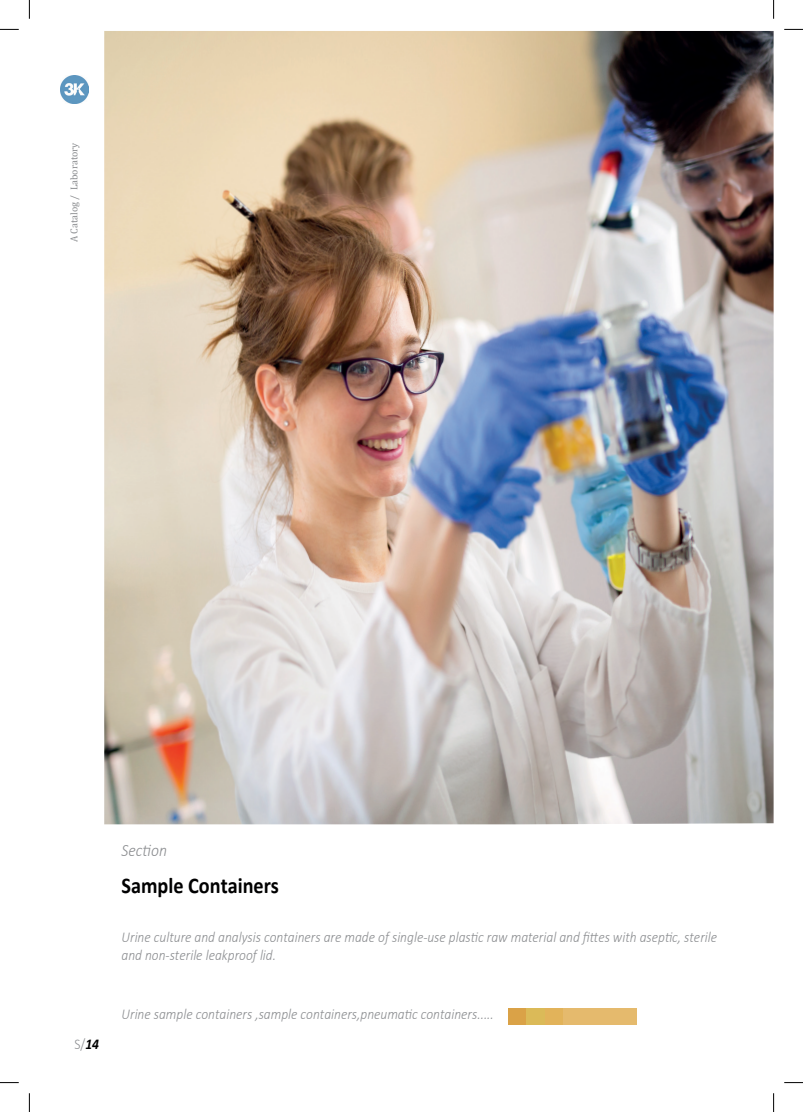
<style>
.page{position:relative;width:803px;height:1112px;background:#fff}
.page>*{position:absolute;margin:0;border:0;box-sizing:border-box;transform-origin:0 0}
.t1{font:700 22.5px "Calibri";color:#000001;scale:.9 1}
.t2{font:italic 300 17.5px "Calibri";color:#8a8c8f;scale:.9 1}
.t3{font:italic 300 15px/18px "Calibri";color:#8a8c8f;scale:.9 1}
.t4{font:300 15px "Calibri";color:#8a8c8f;scale:.9 1}
.t5{font:10px "Cambria";color:#8a8c8f}
.s1{font-weight:700;font-style:italic;color:#000001}
</style>
<div class="page">
<img style="left:104px;top:31px;width:669px;height:793px">
<div style="left:508px;top:1007px;width:18px;height:17px;background:#daa247"></div>
<div style="left:545px;top:1007px;width:18px;height:17px;background:#e2b35a"></div>
<div style="left:563px;top:1007px;width:18px;height:17px;background:#e5ba6d"></div>
<div style="left:526px;top:1007px;width:19px;height:17px;background:#dbba58"></div>
<div style="left:581px;top:1007px;width:19px;height:17px;background:#e5ba6d"></div>
<div style="left:600px;top:1007px;width:18px;height:17px;background:#e5ba6d"></div>
<div style="left:618px;top:1007px;width:19px;height:17px;background:#e5ba6d"></div>
<img style="left:60px;top:75px;width:28px;height:28px">
<svg style="left:0;top:29px;width:19px;height:1px"></svg>
<svg style="left:784px;top:29px;width:19px;height:1px"></svg>
<svg style="left:0;top:1082px;width:19px;height:1px"></svg>
<svg style="left:784px;top:1082px;width:19px;height:1px"></svg>
<svg style="left:29px;top:0;width:1px;height:19px"></svg>
<svg style="left:29px;top:1093px;width:1px;height:18px"></svg>
<svg style="left:773px;top:0;width:1px;height:19px"></svg>
<svg style="left:773px;top:1093px;width:1px;height:18px"></svg>
<p class="t5" style="left:68px;top:242px;width:101px;rotate:-90deg">A Catalog / Laboratory</p>
<p class="t4" style="left:74px;top:1034px;width:29px">S/<span class="s1">14</span></p>
<p class="t2" style="left:122px;top:839px;width:52px">Section</p>
<h1 class="t1" style="left:122px;top:869px;width:176px">Sample Containers</h1>
<p class="t3" style="left:122px;top:927px;width:663px">Urine culture and analysis containers are made of single-use plastic raw material and fittes with aseptic, sterile and non-sterile leakproof lid.</p>
<p class="t3" style="left:122px;top:1004px;width:415px">Urine sample containers ,sample containers,pneumatic containers.....</p>
</div>
